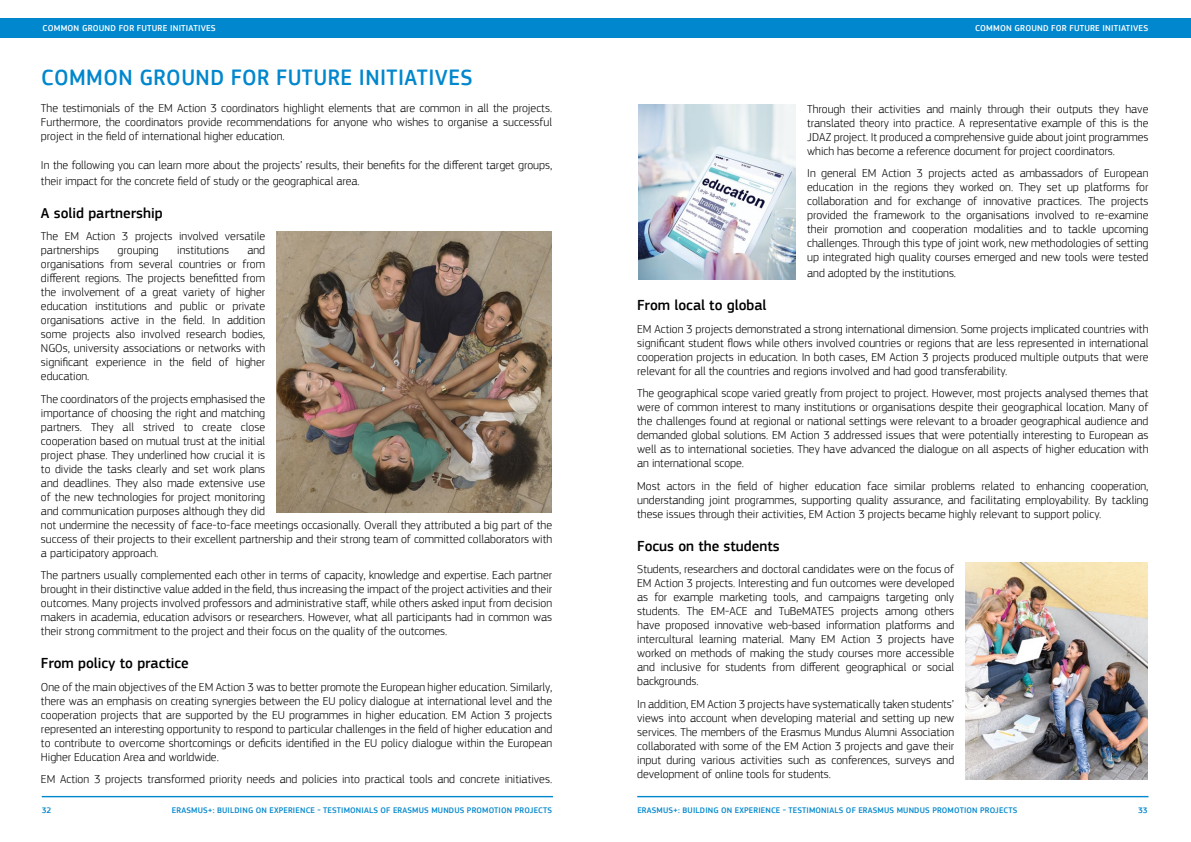
<style>
.page{position:relative;width:1191px;height:842px;background:#fff}
.page>*{position:absolute;margin:0;border:0;box-sizing:border-box;transform-origin:0 0}
.t1{font:500 23px "EC Square Sans Pro";letter-spacing:.02em;color:#0087cd;scale:.96 1}
.t2{font:500 15px "EC Square Sans Pro";color:#000}
.t3{font:300 12px/14px "EC Square Sans Pro";color:#000;text-align:justify}
.t4{font:500 8.9px "EC Square Sans Pro";letter-spacing:.02em;color:#fff}
.t5{font:500 8.4px "EC Square Sans Pro";letter-spacing:.02em;color:#0087cd}
</style>
<div class="page">
<div style="left:585px;top:18px;width:606px;height:19px;background:#0087cd"></div>
<hr style="left:637px;top:796px;width:511px;height:1px;background:#0087cd">
<div style="left:0;top:18px;width:604px;height:19px;background:#0087cd"></div>
<hr style="left:42px;top:796px;width:511px;height:1px;background:#0087cd">
<img style="left:638px;top:104px;width:158px;height:175px">
<img style="left:276px;top:231px;width:275px;height:282px">
<img style="left:965px;top:562px;width:182px;height:218px">
<p class="t4" style="left:43px;top:23px;width:175px">COMMON GROUND FOR FUTURE INITIATIVES</p>
<p class="t4" style="left:975px;top:23px;width:175px">COMMON GROUND FOR FUTURE INITIATIVES</p>
<h1 class="t1" style="left:41px;top:64px;width:451px">COMMON GROUND FOR FUTURE INITIATIVES</h1>
<p class="t3" style="left:41px;top:101px;width:513px">The testimonials of the EM Action 3 coordinators highlight elements that are common in all the projects.<br>Furthermore, the coordinators provide recommendations for anyone who wishes to organise a successful project in the field of international higher education.</p>
<p class="t3" style="left:41px;top:157px;width:513px;line-height:16px">In the following you can learn more about the projects’ results, their benefits for the different target groups, their impact for the concrete field of study or the geographical area.</p>
<p class="t2" style="left:41px;top:204px;width:123px">A solid partnership</p>
<p class="t3" style="left:41px;top:229px;width:226px">The EM Action 3 projects involved versatile partnerships</p>
<p class="t3" style="left:41px;top:243px;width:226px;text-indent:206px">and organisations from several countries or from different regions. The projects benefitted from the involvement of a great variety of higher education institutions and public or private organisations active in the field. In addition some projects also involved research bodies, NGOs, university associations or networks with significant experience in the field of higher education.</p>
<p class="t3" style="left:41px;top:392px;width:513px;text-align:left">The coordinators of the projects emphasised the<br>importance of choosing the right and matching<br>partners. They all strived to create close<br>cooperation based on mutual trust at the initial<br>project phase. They underlined how crucial it is<br>to divide the tasks clearly and set work plans<br>and deadlines. They also made extensive use<br>of the new technologies for project monitoring<br>and communication purposes although they did<br>not undermine the necessity of face-to-face meetings occasionally. Overall they attributed a big part of the success of their projects to their excellent partnership and their strong team of committed collaborators with a participatory approach.</p>
<p class="t3" style="left:41px;top:568px;width:513px">The partners usually complemented each other in terms of capacity, knowledge and expertise. Each partner brought in their distinctive value added in the field, thus increasing the impact of the project activities and their outcomes. Many projects involved professors and administrative staff, while others asked input from decision makers in academia, education advisors or researchers. However, what all participants had in common was their strong commitment to the project and their focus on the quality of the outcomes.</p>
<p class="t2" style="left:41px;top:654px;width:149px">From policy to practice</p>
<p class="t3" style="left:41px;top:680px;width:513px">One of the main objectives of the EM Action 3 was to better promote the European higher education. Similarly, there was an emphasis on creating synergies between the EU policy dialogue at international level and the cooperation projects that are supported by the EU programmes in higher education. EM Action 3 projects represented an interesting opportunity to respond to particular challenges in the field of higher education and to contribute to overcome shortcomings or deficits identified in the EU policy dialogue within the European Higher Education Area and worldwide.</p>
<p class="t3" style="left:41px;top:772px;width:513px">EM Action 3 projects transformed priority needs and policies into practical tools and concrete initiatives.</p>
<p class="t3" style="left:118px;top:243px;width:43px">grouping</p>
<p class="t3" style="left:177px;top:243px;width:53px">institutions</p>
<p class="t3" style="left:807px;top:101px;width:343px">Through their activities and mainly through their outputs they have translated theory into practice. A representative example of this is the JDAZ project. It produced a comprehensive guide about joint programmes which has become a reference document for project coordinators.</p>
<p class="t3" style="left:807px;top:166px;width:343px">In general EM Action 3 projects acted as ambassadors of European education in the regions they worked on. They set up platforms for collaboration and for exchange of innovative practices. The projects provided the framework to the organisations involved to re-examine their promotion and cooperation modalities and to tackle upcoming challenges. Through this type of joint work, new methodologies of setting up integrated high quality courses emerged and new tools were tested</p>
<p class="t3" style="left:807px;top:266px;width:150px">and adopted by the institutions.</p>
<p class="t2" style="left:637px;top:296px;width:131px">From local to global</p>
<p class="t3" style="left:637px;top:321px;width:513px">EM Action 3 projects demonstrated a strong international dimension. Some projects implicated countries with significant student flows while others involved countries or regions that are less represented in international cooperation projects in education. In both cases, EM Action 3 projects produced multiple outputs that were relevant for all the countries and regions involved and had good transferability.</p>
<p class="t3" style="left:637px;top:386px;width:513px">The geographical scope varied greatly from project to project. However, most projects analysed themes that were of common interest to many institutions or organisations despite their geographical location. Many of the challenges found at regional or national settings were relevant to a broader geographical audience and demanded global solutions. EM Action 3 addressed issues that were potentially interesting to European as well as to international societies. They have advanced the dialogue on all aspects of higher education with an international scope.</p>
<p class="t3" style="left:637px;top:478px;width:513px">Most actors in the field of higher education face similar problems related to enhancing cooperation, understanding joint programmes, supporting quality assurance, and facilitating employability. By tackling these issues through their activities, EM Action 3 projects became highly relevant to support policy.</p>
<p class="t2" style="left:637px;top:537px;width:144px">Focus on the students</p>
<p class="t3" style="left:637px;top:562px;width:318px">Students, researchers and doctoral candidates were on the focus of EM Action 3 projects. Interesting and fun outcomes were developed as for example marketing tools, and campaigns targeting only students. The EM-ACE and TuBeMATES projects among others have proposed innovative web-based information platforms and intercultural learning material. Many EM Action 3 projects have worked on methods of making the study courses more accessible and inclusive for students from different geographical or social backgrounds.</p>
<p class="t3" style="left:637px;top:697px;width:318px">In addition, EM Action 3 projects have systematically taken students’ views into account when developing material and setting up new services. The members of the Erasmus Mundus Alumni Association collaborated with some of the EM Action 3 projects and gave their input during various activities such as conferences, surveys and development of online tools for students.</p>
<p class="t5" style="left:42px;top:805px;width:11px">32</p>
<p class="t5" style="left:172px;top:805px;width:382px">ERASMUS+: BUILDING ON EXPERIENCE - TESTIMONIALS OF ERASMUS MUNDUS PROMOTION PROJECTS</p>
<p class="t5" style="left:637px;top:805px;width:382px">ERASMUS+: BUILDING ON EXPERIENCE - TESTIMONIALS OF ERASMUS MUNDUS PROMOTION PROJECTS</p>
<p class="t5" style="left:1138px;top:805px;width:11px">33</p>
</div>
